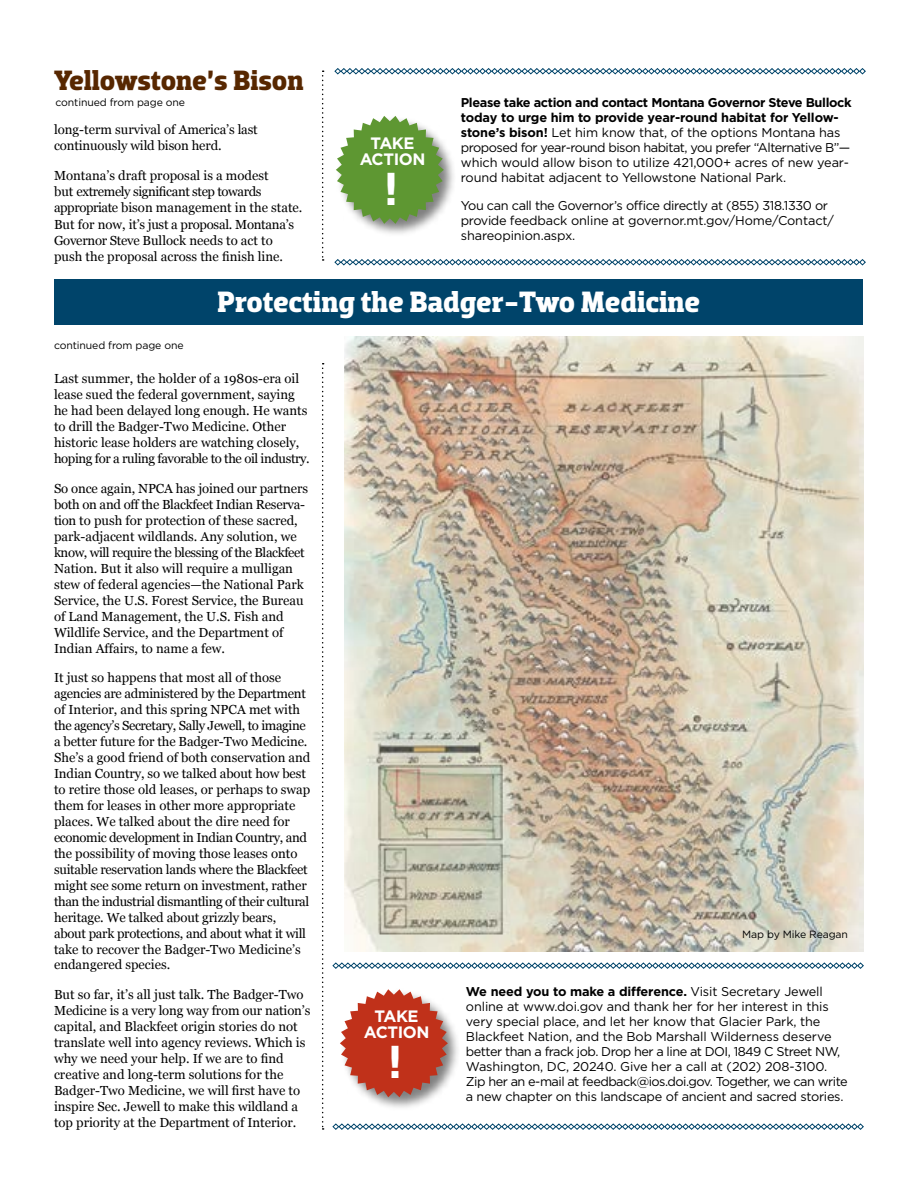
<style>
.page{position:relative;width:918px;height:1188px;background:#fff}
.page>*{position:absolute;margin:0;border:0;box-sizing:border-box;transform-origin:0 0}
.t1{font:700 47.4px "Dobra Slab";color:#fff}
.t2{font:700 30px "Dobra Slab";color:#fff}
.t3{font:700 28.5px "Dobra Slab";letter-spacing:-.01em;color:#572700}
.t4{font:700 16.5px/16.5px "Gotham";letter-spacing:-.025em;color:#fff;text-align:center}
.t5{font:13.2px/15.9px "Georgia";color:#000}
.t6{font:12.75px/15px "Gotham";letter-spacing:-.015em;color:#000}
.t7{font:10.5px "Gotham";letter-spacing:-.01em;color:#000}
.s1{font-weight:700}
</style>
<div class="page">
<img style="left:344px;top:336px;width:519px;height:615px">
<svg style="left:322px;top:363px;width:2px;height:767px"></svg>
<svg style="left:322px;top:70px;width:2px;height:191px"></svg>
<div style="left:55px;top:279px;width:808px;height:45px;background:#00446a"></div>
<div style="left:335px;top:115px;width:123px;height:123px;background:#000;opacity:.5"></div>
<svg style="left:336px;top:116px;width:108px;height:108px"></svg>
<svg style="left:334px;top:259px;width:532px;height:7px"></svg>
<svg style="left:334px;top:68px;width:532px;height:7px"></svg>
<div style="left:339px;top:988px;width:123px;height:123px;background:#000;opacity:.5"></div>
<svg style="left:340px;top:989px;width:108px;height:108px"></svg>
<svg style="left:332px;top:1123px;width:532px;height:7px"></svg>
<svg style="left:332px;top:962px;width:532px;height:7px"></svg>
<h3 class="t3" style="left:54px;top:63px;width:251px">Yellowstone’s Bison</h3>
<p class="t7" style="left:56px;top:97px;width:131px">continued from page one</p>
<p class="t6" style="left:461px;top:94px;width:392px"><span class="s1">Please take action and contact Montana Governor Steve Bullock today to urge him to provide year-round habitat for Yellow&shy;stone’s bison!</span> Let him know that, of the options Montana has proposed for year-round bison habitat, you prefer “Alternative B”— which would allow bison to utilize 421,000+ acres of new year&shy;round habitat adjacent to Yellowstone National Park.</p>
<p class="t6" style="left:461px;top:198px;width:375px">You can call the Governor’s office directly at (855) 318.1330 or provide feedback online at governor.mt.gov/Home/Contact/ shareopinion.aspx.</p>
<p class="t5" style="left:54px;top:122px;width:205px">long-term survival of America’s last continuously wild bison herd.</p>
<p class="t5" style="left:54px;top:168px;width:250px">Montana’s draft proposal is a modest<br>but extremely significant step towards appropriate bison management in the state.<br>But for now, it’s just a proposal. Montana’s Governor Steve Bullock needs to act to push the proposal across the finish line.</p>
<p class="t4" style="left:360px;top:134px;width:67px">TAKE<br>ACTION</p>
<h1 class="t1" style="left:386px;top:161px;width:12px">!</h1>
<p class="t7" style="left:54px;top:340px;width:131px">continued from page one</p>
<h2 class="t2" style="left:218px;top:284px;width:484px">Protecting the Badger-Two Medicine</h2>
<p class="t5" style="left:54px;top:371px;width:257px">Last summer, the holder of a 1980s-era oil lease sued the federal government, saying he had been delayed long enough. He wants to drill the Badger-Two Medicine. Other historic lease holders are watching closely, hoping for a ruling favorable to the oil industry.</p>
<p class="t5" style="left:54px;top:481px;width:256px">So once again, NPCA has joined our partners both on and off the Blackfeet Indian Reserva&shy;tion to push for protection of these sacred, park-adjacent wildlands. Any solution, we know, will require the blessing of the Blackfeet Nation. But it also will require a mulligan stew of federal agencies—the National Park Service, the U.S. Forest Service, the Bureau of Land Management, the U.S. Fish and Wildlife Service, and the Department of Indian Affairs, to name a few.</p>
<p class="t5" style="left:54px;top:670px;width:258px">It just so happens that most all of those agencies are administered by the Department of Interior, and this spring NPCA met with the agency’s Secretary, Sally Jewell, to imagine a better future for the Badger-Two Medicine.<br>She’s a good friend of both conservation and Indian Country, so we talked about how best to retire those old leases, or perhaps to swap them for leases in other more appropriate places. We talked about the dire need for economic development in Indian Country, and the possibility of moving those leases onto suitable reservation lands where the Blackfeet might see some return on investment, rather than the industrial dismantling of their cultural heritage. We talked about grizzly bears, about park protections, and about what it will take to recover the Badger-Two Medicine’s endangered species.</p>
<p class="t5" style="left:54px;top:987px;width:258px">But so far, it’s all just talk. The Badger-Two Medicine is a very long way from our nation’s capital, and Blackfeet origin stories do not translate well into agency reviews. Which is why we need your help. If we are to find creative and long-term solutions for the Badger-Two Medicine, we will first have to inspire Sec. Jewell to make this wildland a top priority at the Department of Interior.</p>
<p class="t4" style="left:364px;top:1007px;width:67px">TAKE<br>ACTION</p>
<h1 class="t1" style="left:390px;top:1034px;width:12px">!</h1>
<p class="t7" style="left:742px;top:928px;width:107px">Map by Mike Reagan</p>
<p class="t6" style="left:466px;top:984px;width:383px"><span class="s1">We need you to make a difference.</span> Visit Secretary Jewell online at www.doi.gov and thank her for her interest in this very special place, and let her know that Glacier Park, the Blackfeet Nation, and the Bob Marshall Wilderness deserve better than a frack job. Drop her a line at DOI, 1849 C Street NW, Washington, DC, 20240. Give her a call at (202) 208-3100.<br>Zip her an e-mail at feedback@ios.doi.gov. Together, we can write a new chapter on this landscape of ancient and sacred stories.</p>
</div>
